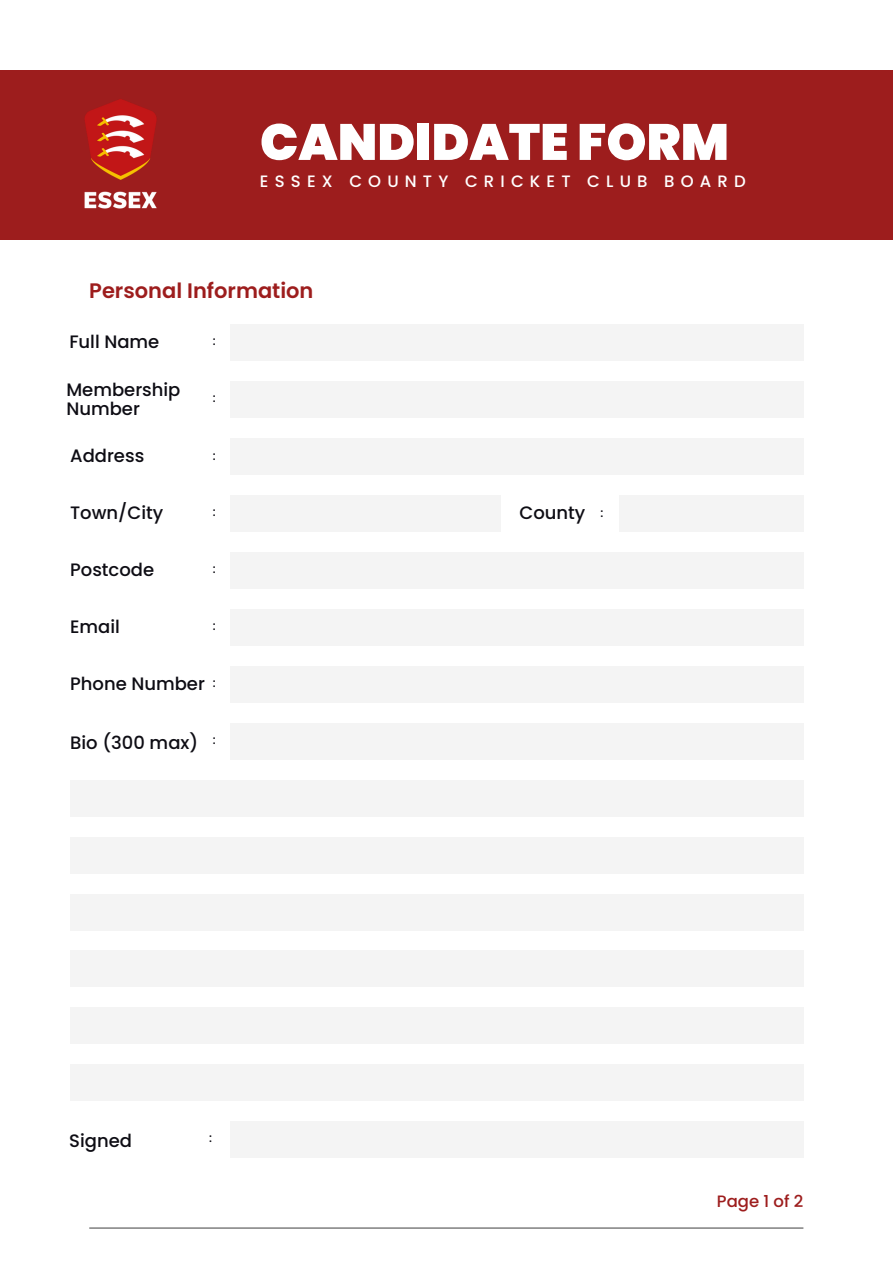
<style>
.page{position:relative;width:893px;height:1264px;background:#fff}
.page>*{position:absolute;margin:0;border:0;box-sizing:border-box;transform-origin:0 0}
.t1{font:900 50.85px "Poppins";color:#fff}
.t2{font:600 21px "Poppins";color:#9d1d1d}
.t3{font:500 18px "Poppins";color:#0e0d14}
.t4{font:500 16.5px "Poppins";letter-spacing:.375em;color:#fff}
.t5{font:500 16.5px "Poppins";color:#9d1d1d}
.t6{font:500 12px "Poppins";color:#0e0d14}
</style>
<div class="page">
<div style="left:0;top:70px;width:892px;height:169px;background:#9d1d1d"></div>
<div style="left:230px;top:324px;width:573px;height:37px;background:#f4f4f4"></div>
<div style="left:230px;top:381px;width:573px;height:36px;background:#f4f4f4"></div>
<div style="left:230px;top:438px;width:573px;height:37px;background:#f4f4f4"></div>
<div style="left:230px;top:495px;width:270px;height:36px;background:#f4f4f4"></div>
<div style="left:230px;top:551px;width:573px;height:37px;background:#f4f4f4"></div>
<div style="left:230px;top:608px;width:573px;height:37px;background:#f4f4f4"></div>
<div style="left:230px;top:665px;width:573px;height:37px;background:#f4f4f4"></div>
<hr style="left:89px;top:1227px;width:714px;height:1px;background:#545454">
<img style="left:84px;top:99px;width:73px;height:110px">
<div style="left:230px;top:722px;width:573px;height:37px;background:#f4f4f4"></div>
<div style="left:70px;top:779px;width:733px;height:37px;background:#f4f4f4"></div>
<div style="left:70px;top:949px;width:733px;height:37px;background:#f4f4f4"></div>
<div style="left:70px;top:1006px;width:733px;height:37px;background:#f4f4f4"></div>
<div style="left:70px;top:1063px;width:733px;height:37px;background:#f4f4f4"></div>
<div style="left:230px;top:1120px;width:573px;height:37px;background:#f4f4f4"></div>
<div style="left:619px;top:495px;width:184px;height:37px;background:#f4f4f4"></div>
<div style="left:70px;top:837px;width:733px;height:36px;background:#f4f4f4"></div>
<div style="left:70px;top:894px;width:733px;height:36px;background:#f4f4f4"></div>
<p class="t1" style="left:260px;top:106px;width:470px">CANDIDATE FORM</p>
<p class="t4" style="left:260px;top:170px;width:487px">ESSEX COUNTY CRICKET CLUB BOARD</p>
<p class="t2" style="left:89px;top:276px;width:226px">Personal Information</p>
<p class="t3" style="left:69px;top:329px;width:91px">Full Name</p>
<p class="t3" style="left:66px;top:377px;width:115px">Membership</p>
<p class="t3" style="left:66px;top:396px;width:75px">Number</p>
<p class="t6" style="left:213px;top:333px;width:4px">:</p>
<p class="t6" style="left:213px;top:389px;width:4px">:</p>
<p class="t3" style="left:70px;top:443px;width:76px">Address</p>
<p class="t6" style="left:213px;top:447px;width:4px">:</p>
<p class="t3" style="left:70px;top:500px;width:95px">Town/City</p>
<p class="t6" style="left:213px;top:503px;width:4px">:</p>
<p class="t3" style="left:70px;top:557px;width:85px">Postcode</p>
<p class="t6" style="left:213px;top:560px;width:4px">:</p>
<p class="t3" style="left:70px;top:614px;width:51px">Email</p>
<p class="t6" style="left:213px;top:617px;width:4px">:</p>
<p class="t3" style="left:70px;top:671px;width:136px">Phone Number</p>
<p class="t6" style="left:213px;top:674px;width:4px">:</p>
<p class="t3" style="left:70px;top:730px;width:130px">Bio (300 max)</p>
<p class="t6" style="left:213px;top:731px;width:4px">:</p>
<p class="t3" style="left:69px;top:1128px;width:64px">Signed</p>
<p class="t6" style="left:209px;top:1129px;width:4px">:</p>
<p class="t3" style="left:519px;top:500px;width:67px">County</p>
<p class="t6" style="left:600px;top:504px;width:4px">:</p>
<p class="t5" style="left:716px;top:1189px;width:88px">Page 1 of 2</p>
</div>
